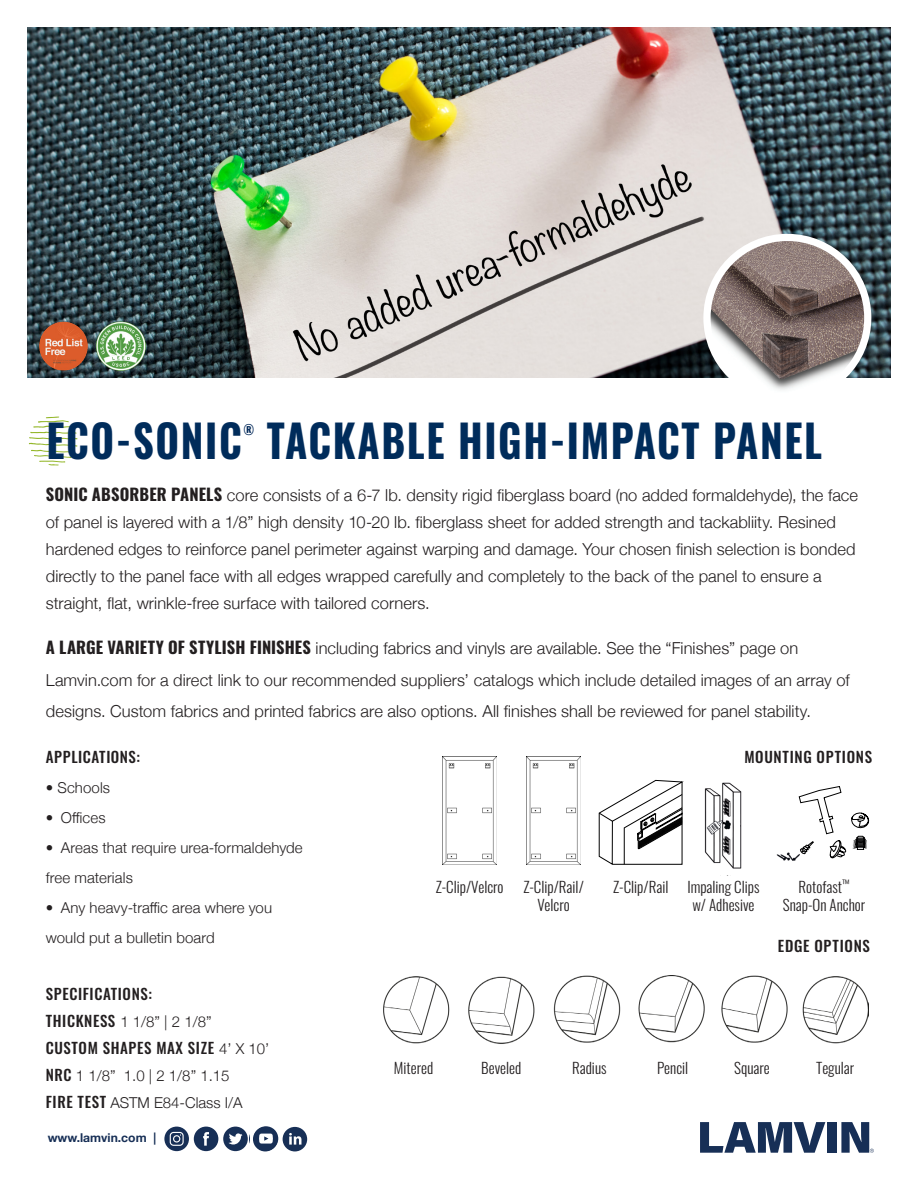
<style>
.page{position:relative;width:918px;height:1188px;background:#fff}
.page>*{position:absolute;margin:0;border:0;box-sizing:border-box;transform-origin:0 0}
.t1{font:700 45px "Oswald";letter-spacing:.04em;color:#002c5b;scale:.9 1}
.Body_Headline{font:300 16.5px/27px "Helvetica Neue";letter-spacing:.005em;color:#231f20}
.Body_Copy{font:300 15px/30px "Helvetica Neue";letter-spacing:.005em;color:#231f20}
.t2{font:300 15px "Oswald";color:#231f20}
.Body_Copy-2{font:500 15px "Oswald";letter-spacing:.04em;color:#231f20}
.t3{font:700 13.5px "Oswald";color:#022859;scale:.9 1}
.t4{font:700 12.15px "Helvetica Neue";color:#172f56}
.s1{font-family:"Oswald";font-weight:700}
.s2{font-family:"Oswald";font-weight:500}
.s3{font-family:"Helvetica Neue";font-weight:300}
</style>
<div class="page">
<img style="left:27px;top:27px;width:864px;height:351px">
<svg style="left:29px;top:417px;width:48px;height:49px"></svg>
<svg style="left:700px;top:1122px;width:125px;height:31px"></svg>
<div style="left:827px;top:1122px;width:9px;height:31px;background:#172f56"></div>
<svg style="left:841px;top:1122px;width:33px;height:31px"></svg>
<div style="left:223px;top:1127px;width:25px;height:24px;background:#172f56;border-radius:12px"></div>
<svg style="left:228px;top:1133px;width:15px;height:12px"></svg>
<div style="left:164px;top:1127px;width:25px;height:24px;background:#172f56;border-radius:12px"></div>
<svg style="left:170px;top:1132px;width:14px;height:14px"></svg>
<div style="left:194px;top:1127px;width:24px;height:24px;background:#172f56;border-radius:12px"></div>
<svg style="left:203px;top:1132px;width:6px;height:14px"></svg>
<svg style="left:253px;top:1127px;width:25px;height:24px"></svg>
<div style="left:254px;top:1126px;width:24px;height:25px;background:#172f56;border-radius:50%"></div>
<svg style="left:259px;top:1133px;width:14px;height:11px"></svg>
<div style="left:283px;top:1127px;width:24px;height:24px;background:#172f56;border-radius:12px"></div>
<svg style="left:289px;top:1133px;width:12px;height:12px"></svg>
<img style="left:704px;top:782px;width:38px;height:87px">
<img style="left:384px;top:976px;width:484px;height:68px">
<img style="left:707px;top:237px;width:161px;height:161px;border-radius:80px">
<div style="left:703px;top:234px;width:168px;height:168px;border:7px solid #fff;border-radius:50%"></div>
<img style="left:27px;top:319px;width:74px;height:55px">
<img style="left:93px;top:319px;width:55px;height:54px">
<img style="left:776px;top:796px;width:94px;height:65px">
<svg style="left:799px;top:786px;width:70px;height:72px"></svg>
<svg style="left:599px;top:780px;width:84px;height:85px"></svg>
<img style="left:526px;top:757px;width:55px;height:108px">
<img style="left:442px;top:757px;width:55px;height:108px">
<p class="t1" style="left:46px;top:417px;width:219px">ECO-SONIC</p>
<p class="t3" style="left:244px;top:423px;width:14px">®</p>
<p class="t1" style="left:267px;top:417px;width:618px">TACKABLE HIGH-IMPACT PANEL</p>
<p class="Body_Headline" style="left:46px;top:481px;width:814px"><span class="s1">SONIC ABSORBER PANELS</span> core consists of a 6-7 lb. density rigid fiberglass board (no added formaldehyde), the face of panel is layered with a 1/8” high density 10-20 lb. fiberglass sheet for added strength and tackabliity. Resined hardened edges to reinforce panel perimeter against warping and damage. Your chosen finish selection is bonded directly to the panel face with all edges wrapped carefully and completely to the back of the panel to ensure a straight, flat, wrinkle-free surface with tailored corners.</p>
<p class="Body_Headline" style="left:46px;top:632px;width:805px;line-height:31.5px"><span class="s1">A LARGE VARIETY OF STYLISH FINISHES</span> including fabrics and vinyls are available. See the “Finishes” page on<br>Lamvin.com for a direct link to our recommended suppliers’ catalogs which include detailed images of an array of designs. Custom fabrics and printed fabrics are also options. All finishes shall be reviewed for panel stability.</p>
<p class="Body_Copy-2" style="left:46px;top:749px;width:96px">APPLICATIONS:</p>
<p class="Body_Copy" style="left:46px;top:771px;width:66px">• Schools</p>
<p class="Body_Copy" style="left:46px;top:801px;width:61px">• Offices</p>
<p class="Body_Copy" style="left:46px;top:831px;width:258px">• Areas that require urea-formaldehyde free materials</p>
<p class="Body_Copy" style="left:46px;top:891px;width:228px">• Any heavy-traffic area where you would put a bulletin board</p>
<p class="Body_Copy-2" style="left:46px;top:986px;width:108px">SPECIFICATIONS:</p>
<p class="Body_Copy" style="left:46px;top:1005px;width:167px"><span class="s2">THICKNESS</span> 1 1/8” | 2 1/8”</p>
<p class="Body_Copy-2" style="left:46px;top:1040px;width:225px">CUSTOM SHAPES MAX SIZE <span class="s3">4’ X 10’</span></p>
<p class="Body_Copy" style="left:46px;top:1059px;width:185px"><span class="s2">NRC</span> 1 1/8” 1.0 | 2 1/8” 1.15</p>
<p class="Body_Copy" style="left:46px;top:1086px;width:198px"><span class="s2">FIRE TEST</span> ASTM E84-Class I/A</p>
<p class="t4" style="left:48px;top:1128px;width:110px">www.lamvin.com |</p>
<p class="Body_Copy-2" style="left:744px;top:749px;width:129px">MOUNTING OPTIONS</p>
<p class="t2" style="left:436px;top:873px;width:69px">Z-Clip/Velcro</p>
<p class="t2" style="left:523px;top:873px;width:62px">Z-Clip/Rail/</p>
<p class="t2" style="left:613px;top:873px;width:57px">Z-Clip/Rail</p>
<p class="t2" style="left:537px;top:891px;width:34px">Velcro</p>
<p class="t2" style="left:687px;top:874px;width:74px">Impaling Clips</p>
<p class="t2" style="left:692px;top:892px;width:64px">w/ Adhesive</p>
<p class="t2" style="left:799px;top:873px;width:52px">Rotofast<sup>™</sup></p>
<p class="t2" style="left:783px;top:891px;width:84px">Snap-On Anchor</p>
<p class="Body_Copy-2" style="left:778px;top:938px;width:94px">EDGE OPTIONS</p>
<p class="t2" style="left:394px;top:1055px;width:41px">Mitered</p>
<p class="t2" style="left:481px;top:1055px;width:42px">Beveled</p>
<p class="t2" style="left:572px;top:1055px;width:36px">Radius</p>
<p class="t2" style="left:657px;top:1055px;width:33px">Pencil</p>
<p class="t2" style="left:734px;top:1055px;width:37px">Square</p>
<p class="t2" style="left:816px;top:1055px;width:40px">Tegular</p>
</div>
